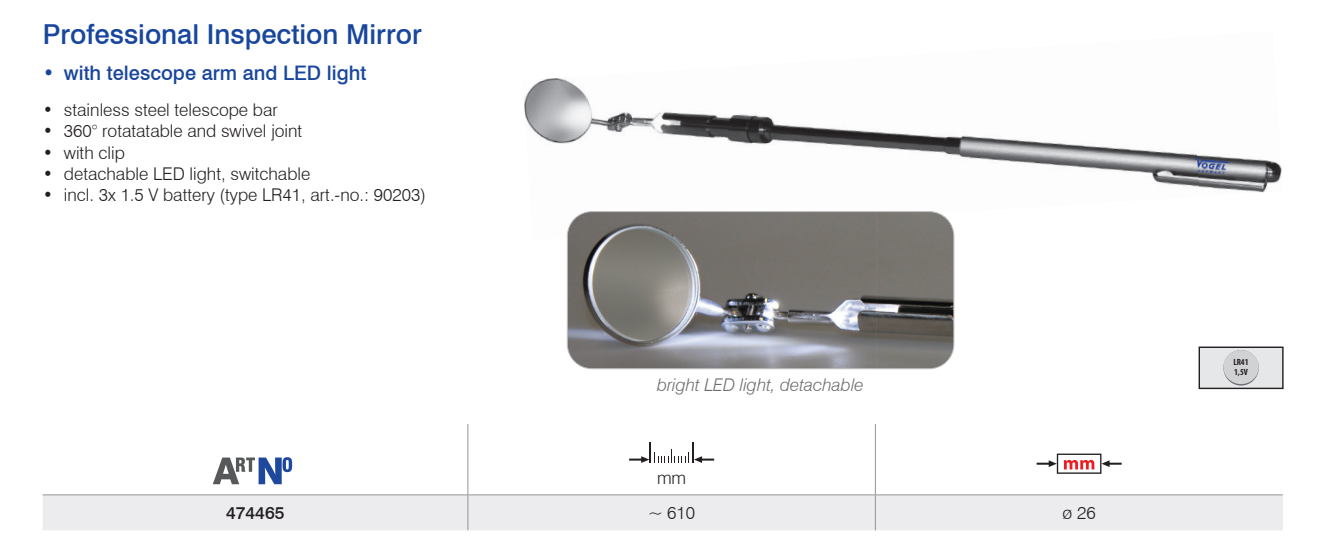
<style>
.page{position:relative;width:1319px;height:552px;background:#fff}
.page>*{position:absolute;margin:0;border:0;box-sizing:border-box;transform-origin:0 0}
.t1{font:500 27.5px "Swiss 721 BT";color:#18469d}
.t2{font:500 20px "Swiss 721 BT";color:#18469d}
.t3{font:300 17.5px "Swiss 721 BT";color:#231f20}
.t4{font:italic 300 17.5px "Swiss 721 BT";color:#6c6d70}
.t5{font:500 17.5px "Swiss 721 BT";color:#231f20}
.t6{font:700 condensed 9px/9.5px "Myriad Pro";color:#231f20}
</style>
<div class="page">
<img style="left:524px;top:78px;width:665px;height:162px">
<img style="left:1189px;top:153px;width:93px;height:40px">
<div style="left:43px;top:495px;width:1240px;height:35px;background:#ececee"></div>
<hr style="left:467px;top:424px;width:1px;height:70px;background:#939598">
<hr style="left:875px;top:424px;width:1px;height:70px;background:#939598">
<hr style="left:43px;top:494px;width:425px;height:1px;background:#939598">
<hr style="left:468px;top:494px;width:407px;height:1px;background:#939598">
<hr style="left:467px;top:495px;width:1px;height:35px;background:#939598">
<hr style="left:875px;top:494px;width:408px;height:1px;background:#939598">
<hr style="left:875px;top:495px;width:1px;height:35px;background:#939598">
<svg style="left:213px;top:457px;width:79px;height:27px"></svg>
<hr style="left:649px;top:442px;width:2px;height:21px;background:#231f20">
<hr style="left:692px;top:442px;width:2px;height:21px;background:#231f20">
<svg style="left:629px;top:449px;width:85px;height:14px"></svg>
<svg style="left:1037px;top:453px;width:85px;height:20px"></svg>
<img style="left:567px;top:211px;width:387px;height:157px">
<div style="left:567px;top:211px;width:387px;height:158px;border:1px solid #bcbdc0;border-radius:25px"></div>
<svg style="left:1199px;top:346px;width:85px;height:43px;background:#cdcecf"></svg>
<svg style="left:1223px;top:350px;width:36px;height:35px"></svg>
<div style="left:1223px;top:350px;width:36px;height:34px;background:#d1d2d4;border-radius:50%"></div>
<h1 class="t1" style="left:43px;top:17px;width:381px">Professional Inspection Mirror</h1>
<p class="t2" style="left:43px;top:60px;width:325px">• with telescope arm and LED light</p>
<p class="t3" style="left:43px;top:99px;width:237px">• stainless steel telescope bar</p>
<p class="t3" style="left:43px;top:120px;width:261px">• 360° rotatatable and swivel joint</p>
<p class="t3" style="left:43px;top:142px;width:84px">• with clip</p>
<p class="t3" style="left:43px;top:163px;width:269px">• detachable LED light, switchable</p>
<p class="t3" style="left:43px;top:184px;width:385px">• incl. 3x 1.5 V battery (type LR41, art.-no.: 90203)</p>
<p class="t4" style="left:657px;top:374px;width:208px">bright LED light, detachable</p>
<p class="t3" style="left:657px;top:467px;width:31px">mm</p>
<p class="t5" style="left:226px;top:502px;width:60px">474465</p>
<p class="t3" style="left:648px;top:502px;width:49px">~ 610</p>
<p class="t3" style="left:1063px;top:502px;width:35px">ø 26</p>
<p class="t6" style="left:1233px;top:357px;width:17px">LR41<br>1,5V</p>
</div>
